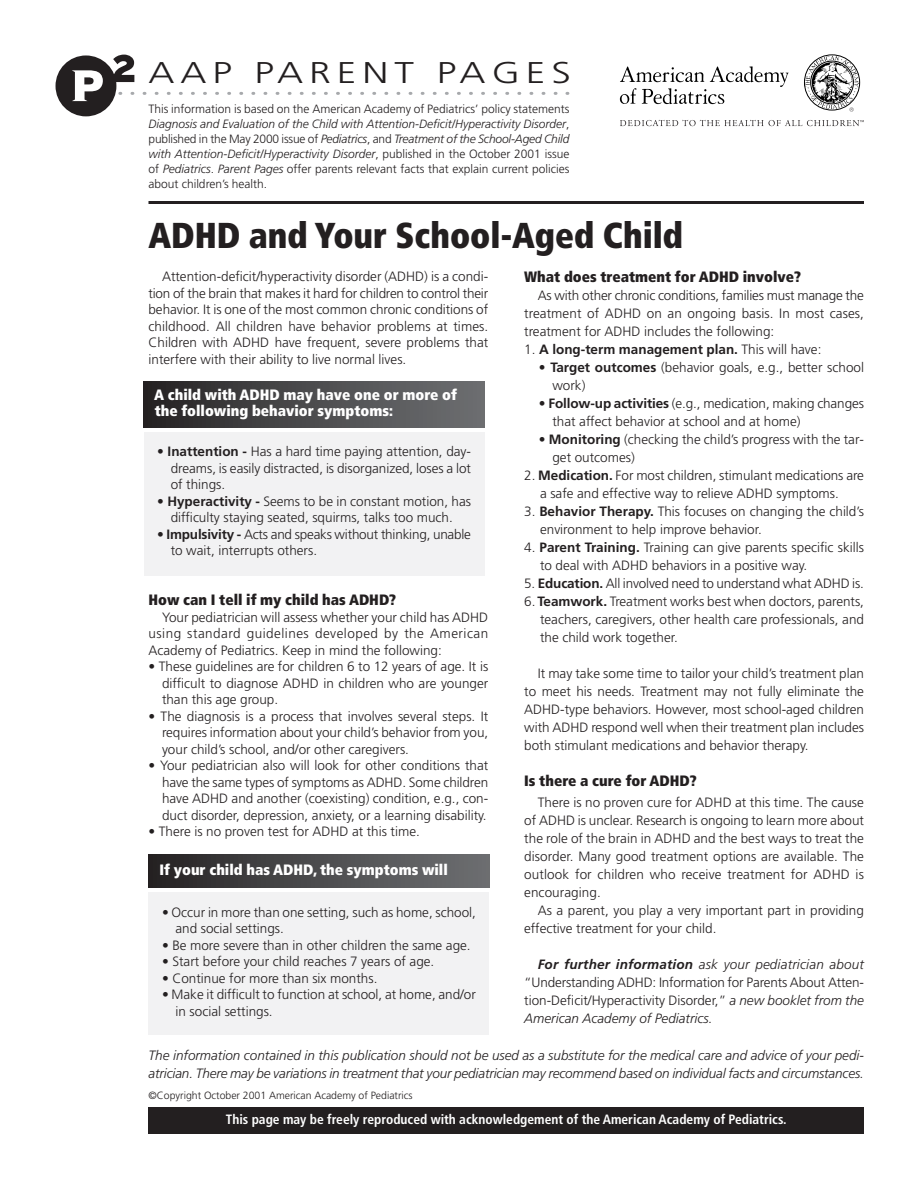
<style>
.page{position:relative;width:918px;height:1188px;background:#fff}
.page>*{position:absolute;margin:0;border:0;box-sizing:border-box;transform-origin:0 0}
.t1{font:900 condensed 36px "Frutiger";color:#231f20;scale:.95 1}
.t2{font:300 30px "Frutiger";letter-spacing:.155em;color:#231f20;scale:1.3 1}
.t3{font:900 condensed 15px/16.5px "Frutiger";color:#fff}
.t4{font:900 condensed 15px "Frutiger";color:#231f20}
.t5{font:300 13.5px/18px "Frutiger";color:#231f20;text-align:justify}
.t6{font:italic 300 13.5px/18px "Frutiger";letter-spacing:-.01em;color:#231f20}
.t7{font:700 condensed 13.5px "Frutiger";color:#fff}
.t8{font:700 13.5px "Frutiger";color:#231f20}
.t9{font:300 12px/15px "Frutiger";color:#231f20;text-align:justify}
.t10{font:300 10.5px "Frutiger";color:#231f20}
.s1{font-style:italic}
.s2{font-weight:700}
.s3{font-weight:300}
.s4{font-weight:700;font-style:italic}
</style>
<div class="page">
<svg style="left:620px;top:66px;width:169px;height:38px"></svg>
<svg style="left:620px;top:120px;width:244px;height:6px"></svg>
<svg style="left:804px;top:54px;width:56px;height:58px"></svg>
<div style="left:148px;top:1107px;width:716px;height:27px;background:#231f20"></div>
<svg style="left:56px;top:55px;width:512px;height:61px"></svg>
<hr style="left:148px;top:201px;width:716px;height:3px;background:#231f20">
<div style="left:144px;top:432px;width:341px;height:144px;background:#f2f2f3"></div>
<div style="left:144px;top:381px;width:341px;height:46px;background:linear-gradient(to right,#272425,#6f7174)"></div>
<div style="left:149px;top:893px;width:340px;height:142px;background:#f2f2f3"></div>
<div style="left:148px;top:854px;width:341px;height:34px;background:linear-gradient(to right,#272425,#6f7174)"></div>
<h2 class="t2" style="left:148px;top:60px;width:326px">AAP PARENT PAGES</h2>
<p class="t9" style="left:148px;top:102px;width:422px">This information is based on the American Academy of Pediatrics’ policy statements <span class="s1">Diagnosis and Evaluation of the Child with Attention-Deficit/Hyperactivity Disorder</span>, published in the May 2000 issue of <span class="s1">Pediatrics</span>, and <span class="s1">Treatment of the School-Aged Child with Attention-Deficit/Hyperactivity Disorder</span>, published in the October 2001 issue of <span class="s1">Pediatrics</span>. <span class="s1">Parent Pages</span> offer parents relevant facts that explain current policies about children’s health.</p>
<h1 class="t1" style="left:148px;top:221px;width:564px">ADHD and Your School-Aged Child</h1>
<p class="t5" style="left:148px;top:269px;width:341px;line-height:16.5px;text-indent:14px">Attention-deficit/hyperactivity disorder (ADHD) is a condi&shy;tion of the brain that makes it hard for children to control their behavior. It is one of the most common chronic conditions of childhood. All children have behavior problems at times.<br>Children with ADHD have frequent, severe problems that interfere with their ability to live normal lives.</p>
<p class="t3" style="left:154px;top:388px;width:304px">A child with ADHD may have one or more of the following behavior symptoms:</p>
<p class="t5" style="left:171px;top:444px;width:302px;line-height:16.5px;text-indent:-13px">• <span class="s2">Inattention -</span> Has a hard time paying attention, day&shy;dreams, is easily distracted, is disorganized, loses a lot of things.</p>
<p class="t5" style="left:157px;top:494px;width:315px;line-height:16.5px;text-align:center">• <span class="s2">Hyperactivity -</span> Seems to be in constant motion, has difficulty staying seated, squirms, talks too much.</p>
<p class="t5" style="left:171px;top:527px;width:302px;line-height:16.5px;text-indent:-14px">• <span class="s2">Impulsivity -</span> Acts and speaks without thinking, unable to wait, interrupts others.</p>
<p class="t4" style="left:148px;top:594px;width:249px">How can I tell if my child has ADHD?</p>
<p class="t5" style="left:148px;top:610px;width:341px;line-height:16.5px;text-indent:14px">Your pediatrician will assess whether your child has ADHD using standard guidelines developed by the American Academy of Pediatrics. Keep in mind the following:</p>
<p class="t5" style="left:162px;top:659px;width:328px;line-height:16.5px;text-indent:-14px">• These guidelines are for children 6 to 12 years of age. It is difficult to diagnose ADHD in children who are younger than this age group.</p>
<p class="t5" style="left:162px;top:709px;width:328px;line-height:16.5px;text-indent:-14px">• The diagnosis is a process that involves several steps. It requires information about your child’s behavior from you, your child’s school, and/or other caregivers.</p>
<p class="t5" style="left:162px;top:758px;width:328px;line-height:16.5px;text-indent:-14px">• Your pediatrician also will look for other conditions that have the same types of symptoms as ADHD. Some children have ADHD and another (coexisting) condition, e.g., con&shy;duct disorder, depression, anxiety, or a learning disability.</p>
<p class="t5" style="left:148px;top:824px;width:273px">• There is no proven test for ADHD at this time.</p>
<p class="t3" style="left:160px;top:863px;width:290px">If your child has ADHD, the symptoms will</p>
<p class="t5" style="left:176px;top:905px;width:302px;line-height:16.5px;text-indent:-14px">• Occur in more than one setting, such as home, school, and social settings.</p>
<p class="t5" style="left:162px;top:937px;width:310px">• Be more severe than in other children the same age.</p>
<p class="t5" style="left:162px;top:953px;width:274px">• Start before your child reaches 7 years of age.</p>
<p class="t5" style="left:162px;top:970px;width:217px">• Continue for more than six months.</p>
<p class="t5" style="left:176px;top:987px;width:302px;line-height:16.5px;text-indent:-14px">• Make it difficult to function at school, at home, and/or in social settings.</p>
<p class="t4" style="left:524px;top:271px;width:278px">What does treatment for ADHD involve?</p>
<p class="t5" style="left:524px;top:288px;width:341px;text-indent:14px">As with other chronic conditions, families must manage the treatment of ADHD on an ongoing basis. In most cases, treatment for ADHD includes the following:</p>
<p class="t8" style="left:524px;top:344px;width:299px"><span class="s3">1.</span> A long-term management plan. <span class="s3">This will have:</span></p>
<p class="t5" style="left:552px;top:360px;width:313px;text-indent:-14px">• <span class="s2">Target outcomes</span> (behavior goals, e.g., better school work)</p>
<p class="t5" style="left:552px;top:396px;width:313px;text-indent:-14px">• <span class="s2">Follow-up activities</span> (e.g., medication, making changes that affect behavior at school and at home)</p>
<p class="t5" style="left:552px;top:432px;width:313px;text-indent:-14px">• <span class="s2">Monitoring</span> (checking the child’s progress with the tar&shy;get outcomes)</p>
<p class="t5" style="left:540px;top:468px;width:325px;text-indent:-16px">2. <span class="s2">Medication.</span> For most children, stimulant medications are a safe and effective way to relieve ADHD symptoms.</p>
<p class="t5" style="left:540px;top:504px;width:325px;text-indent:-16px">3. <span class="s2">Behavior Therapy.</span> This focuses on changing the child’s environment to help improve behavior.</p>
<p class="t5" style="left:540px;top:540px;width:325px;text-indent:-16px">4. <span class="s2">Parent Training.</span> Training can give parents specific skills to deal with ADHD behaviors in a positive way.</p>
<p class="t5" style="left:524px;top:576px;width:341px">5. <span class="s2">Education.</span> All involved need to understand what ADHD is.</p>
<p class="t5" style="left:540px;top:594px;width:325px;text-indent:-16px">6. <span class="s2">Teamwork.</span> Treatment works best when doctors, parents, teachers, caregivers, other health care professionals, and the child work together.</p>
<p class="t5" style="left:524px;top:666px;width:341px;text-indent:14px">It may take some time to tailor your child’s treatment plan to meet his needs. Treatment may not fully eliminate the ADHD-type behaviors. However, most school-aged children with ADHD respond well when their treatment plan includes both stimulant medications and behavior therapy.</p>
<p class="t4" style="left:524px;top:775px;width:174px">Is there a cure for ADHD?</p>
<p class="t5" style="left:524px;top:795px;width:341px;text-indent:14px">There is no proven cure for ADHD at this time. The cause of ADHD is unclear. Research is ongoing to learn more about the role of the brain in ADHD and the best ways to treat the disorder. Many good treatment options are available. The outlook for children who receive treatment for ADHD is encouraging.</p>
<p class="t5" style="left:524px;top:903px;width:341px;text-indent:14px">As a parent, you play a very important part in providing effective treatment for your child.</p>
<p class="t5" style="left:524px;top:957px;width:341px;text-indent:14px"><span class="s4">For further information</span> <span class="s1">ask your pediatrician about </span>“Understanding ADHD: Information for Parents About Atten&shy;tion-Deficit/Hyperactivity Disorder,” <span class="s1">a new booklet from the American Academy of Pediatrics.</span></p>
<p class="t6" style="left:148px;top:1047px;width:717px">The information contained in this publication should not be used as a substitute for the medical care and advice of your pedi&shy;atrician. There may be variations in treatment that your pediatrician may recommend based on individual facts and circumstances.</p>
<p class="t10" style="left:148px;top:1091px;width:266px">©Copyright October 2001 American Academy of Pediatrics</p>
<p class="t7" style="left:226px;top:1114px;width:562px">This page may be freely reproduced with acknowledgement of the American Academy of Pediatrics.</p>
</div>
